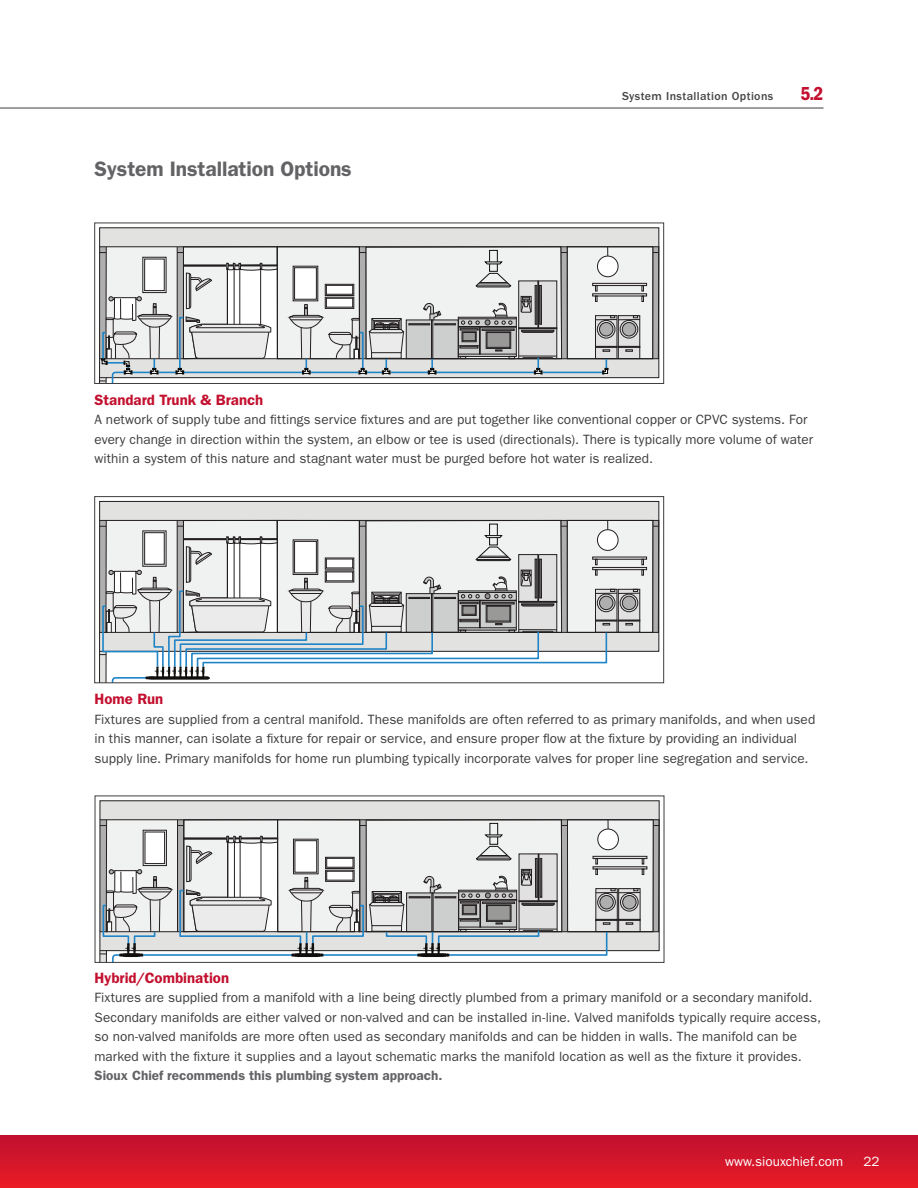
<style>
.page{position:relative;width:918px;height:1188px;background:#fff}
.page>*{position:absolute;margin:0;border:0;box-sizing:border-box;transform-origin:0 0}
.t1{font:600 21px "ITC Franklin Gothic Std";letter-spacing:-.005em;color:#636366}
.t2{font:19.5px "ITC Franklin Gothic Std Dm Cd";color:#c3102f}
.Caption_TITLE{font:600 15px "ITC Franklin Gothic Std";color:#c3102f}
.Body{font:13.5px/19.5px "ITC Franklin Gothic Std";letter-spacing:.005em;color:#3e3e3f}
.Caption_TITLE-2{font:13.5px/19.5px "ITC Franklin Gothic Std";letter-spacing:.005em;color:#3e3e3f}
.t3{font:13.5px "ITC Franklin Gothic Std";color:#fff}
.t4{font:500 12px "ITC Franklin Gothic Std";letter-spacing:.03em;color:#464748}
.s1{font-weight:600;color:#636366}
</style>
<div class="page">
<div style="left:0;top:1136px;width:918px;height:52px;background:linear-gradient(to bottom,#c01030,#ea1b24)"></div>
<hr style="left:0;top:108px;width:824px;height:1px;background:#3e3e3f">
<svg style="left:99px;top:501px;width:561px;height:180px;background:#d5d5d3"></svg>
<svg style="left:100px;top:520px;width:559px;height:161px"></svg>
<div style="left:94px;top:496px;width:570px;height:187px;border:1px solid #3e3e3f"></div>
<svg style="left:99px;top:800px;width:561px;height:161px;background:#d4d4d2"></svg>
<svg style="left:100px;top:819px;width:559px;height:142px"></svg>
<div style="left:95px;top:796px;width:569px;height:167px;border:1px solid #3e3e3f"></div>
<svg style="left:99px;top:227px;width:561px;height:155px;background:#d6d6d4"></svg>
<svg style="left:100px;top:246px;width:559px;height:136px"></svg>
<div style="left:94px;top:223px;width:570px;height:161px;border:1px solid #3e3e3f"></div>
<p class="t1" style="left:94px;top:157px;width:259px">System Installation Options</p>
<p class="t4" style="left:622px;top:90px;width:153px">System Installation Options</p>
<p class="t2" style="left:801px;top:83px;width:24px">5.2</p>
<p class="Caption_TITLE" style="left:94px;top:391px;width:170px">Standard Trunk &amp; Branch</p>
<p class="Body" style="left:94px;top:410px;width:720px">A network of supply tube and fittings service fixtures and are put together like conventional copper or CPVC systems. For every change in direction within the system, an elbow or tee is used (directionals). There is typically more volume of water within a system of this nature and stagnant water must be purged before hot water is realized.</p>
<p class="Caption_TITLE" style="left:94px;top:690px;width:70px">Home Run</p>
<p class="Caption_TITLE-2" style="left:94px;top:709px;width:722px">Fixtures are supplied from a central manifold. These manifolds are often referred to as primary manifolds, and when used in this manner, can isolate a fixture for repair or service, and ensure proper flow at the fixture by providing an individual supply line. Primary manifolds for home run plumbing typically incorporate valves for proper line segregation and service.</p>
<p class="Caption_TITLE" style="left:94px;top:968px;width:136px">Hybrid/Combination</p>
<p class="Body" style="left:94px;top:988px;width:728px">Fixtures are supplied from a manifold with a line being directly plumbed from a primary manifold or a secondary manifold.<br>Secondary manifolds are either valved or non-valved and can be installed in-line. Valved manifolds typically require access, so non-valved manifolds are more often used as secondary manifolds and can be hidden in walls. The manifold can be marked with the fixture it supplies and a layout schematic marks the manifold location as well as the fixture it provides.<br><span class="s1">Sioux Chief recommends this plumbing system approach.</span></p>
<p class="t3" style="left:725px;top:1154px;width:119px">www.siouxchief.com</p>
<p class="t3" style="left:863px;top:1154px;width:18px">22</p>
</div>
